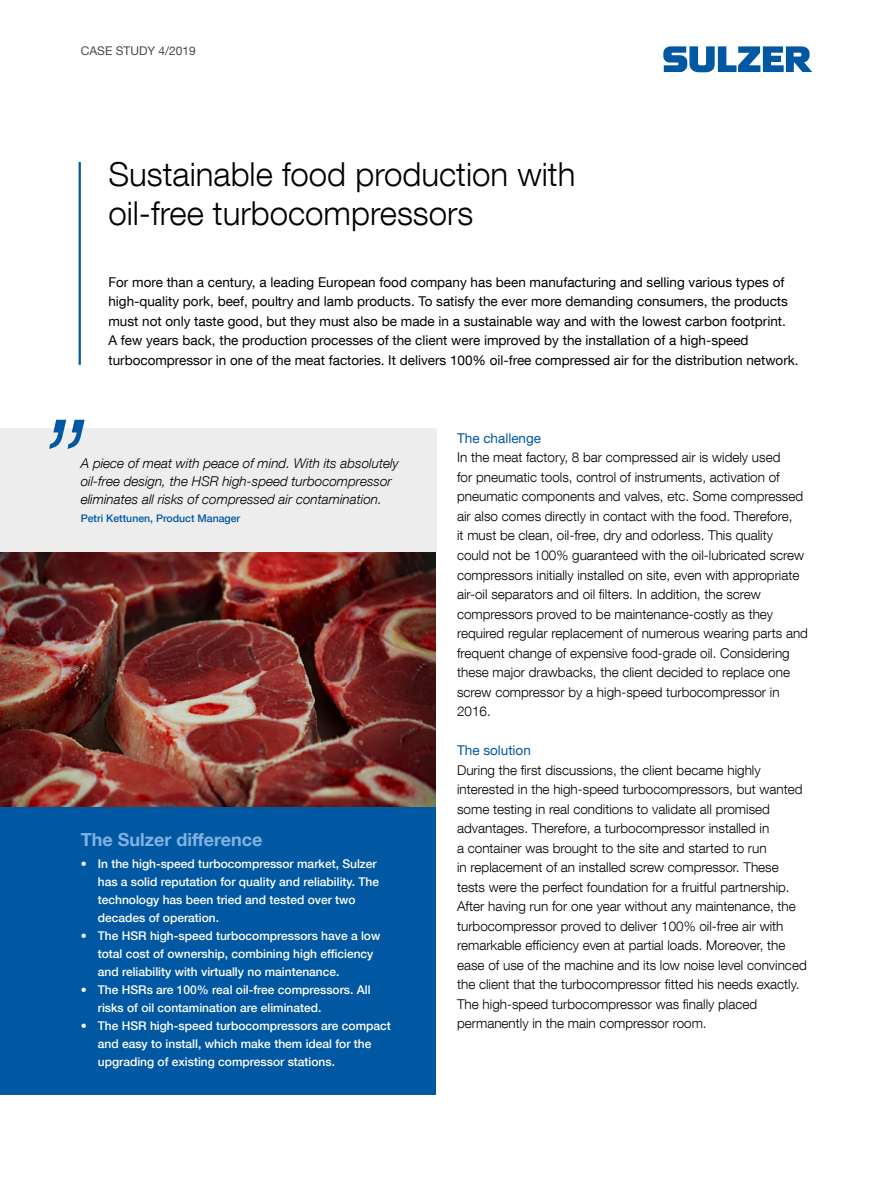
<style>
.page{position:relative;width:893px;height:1191px;background:#fff}
.page>*{position:absolute;margin:0;border:0;box-sizing:border-box;transform-origin:0 0}
.Cover_title{font:300 33px "Helvetica Neue LT Com";color:#000}
.Difference_headline{font:700 18px "Helvetica Neue LT Com";color:#81b2e1}
.Body_text{font:300 13.5px/19.5px "Helvetica Neue LT Com";color:#000}
.Lead_text{font:13.5px/19.5px "Helvetica Neue LT Com";color:#000}
.t1{font:italic 300 13.5px/18px "Helvetica Neue LT Com";color:#000}
.Subtitle_blue{font:13.5px "Helvetica Neue LT Com";color:#0058a2}
.t2{font:500 12px/18px "Helvetica Neue LT Com";color:#fff}
.CASE_STUDY{font:12px "Helvetica Neue LT Com";color:#4a4a49}
.Quoted_person{font:500 10.5px "Helvetica Neue LT Com";color:#0058a2}
</style>
<div class="page">
<svg style="left:663px;top:46px;width:149px;height:26px"></svg>
<div style="left:0;top:428px;width:436px;height:125px;background:#ededed"></div>
<svg style="left:49px;top:420px;width:36px;height:29px"></svg>
<img style="left:0;top:553px;width:436px;height:254px">
<div style="left:0;top:807px;width:436px;height:287px;background:#0058a2"></div>
<hr style="left:79px;top:162px;width:2px;height:203px;background:#0058a2">
<p class="CASE_STUDY" style="left:81px;top:43px;width:117px">CASE STUDY 4/2019</p>
<p class="Cover_title" style="left:108px;top:154px;width:468px">Sustainable food production with</p>
<p class="Cover_title" style="left:108px;top:193px;width:366px">oil-free turbocompressors</p>
<p class="Lead_text" style="left:108px;top:272px;width:692px">For more than a century, a leading European food company has been manufacturing and selling various types of high-quality pork, beef, poultry and lamb products. To satisfy the ever more demanding consumers, the products must not only taste good, but they must also be made in a sustainable way and with the lowest carbon footprint.<br>A few years back, the production processes of the client were improved by the installation of a high-speed turbocompressor in one of the meat factories. It delivers 100% oil-free compressed air for the distribution network.</p>
<p class="t1" style="left:81px;top:454px;width:319px">A piece of meat with peace of mind. With its absolutely oil-free design, the HSR high-speed turbocompressor eliminates all risks of compressed air contamination.</p>
<p class="Quoted_person" style="left:81px;top:512px;width:161px">Petri Kettunen, Product Manager</p>
<p class="Difference_headline" style="left:81px;top:827px;width:183px">The Sulzer difference</p>
<p class="t2" style="left:98px;top:854px;width:283px;text-indent:-17px">• In the high-speed turbocompressor market, Sulzer has a solid reputation for quality and reliability. The technology has been tried and tested over two decades of operation.</p>
<p class="t2" style="left:98px;top:926px;width:284px;text-indent:-17px">• The HSR high-speed turbocompressors have a low total cost of ownership, combining high efficiency and reliability with virtually no maintenance.</p>
<p class="t2" style="left:98px;top:980px;width:274px;text-indent:-17px">• The HSRs are 100% real oil-free compressors. All risks of oil contamination are eliminated.</p>
<p class="t2" style="left:98px;top:1016px;width:295px;text-indent:-17px">• The HSR high-speed turbocompressors are compact and easy to install, which make them ideal for the upgrading of existing compressor stations.</p>
<p class="Subtitle_blue" style="left:457px;top:430px;width:86px">The challenge</p>
<p class="Body_text" style="left:457px;top:447px;width:352px">In the meat factory, 8 bar compressed air is widely used<br>for pneumatic tools, control of instruments, activation of pneumatic components and valves, etc. Some compressed air also comes directly in contact with the food. Therefore,<br>it must be clean, oil-free, dry and odorless. This quality could not be 100% guaranteed with the oil-lubricated screw compressors initially installed on site, even with appropriate air-oil separators and oil filters. In addition, the screw compressors proved to be maintenance-costly as they required regular replacement of numerous wearing parts and frequent change of expensive food-grade oil. Considering these major drawbacks, the client decided to replace one screw compressor by a high-speed turbocompressor in 2016.</p>
<p class="Subtitle_blue" style="left:457px;top:742px;width:75px">The solution</p>
<p class="Body_text" style="left:457px;top:759px;width:351px">During the first discussions, the client became highly interested in the high-speed turbocompressors, but wanted some testing in real conditions to validate all promised advantages. Therefore, a turbocompressor installed in<br>a container was brought to the site and started to run<br>in replacement of an installed screw compressor. These tests were the perfect foundation for a fruitful partnership.<br>After having run for one year without any maintenance, the turbocompressor proved to deliver 100% oil-free air with remarkable efficiency even at partial loads. Moreover, the ease of use of the machine and its low noise level convinced the client that the turbocompressor fitted his needs exactly.<br>The high-speed turbocompressor was finally placed permanently in the main compressor room.</p>
</div>
